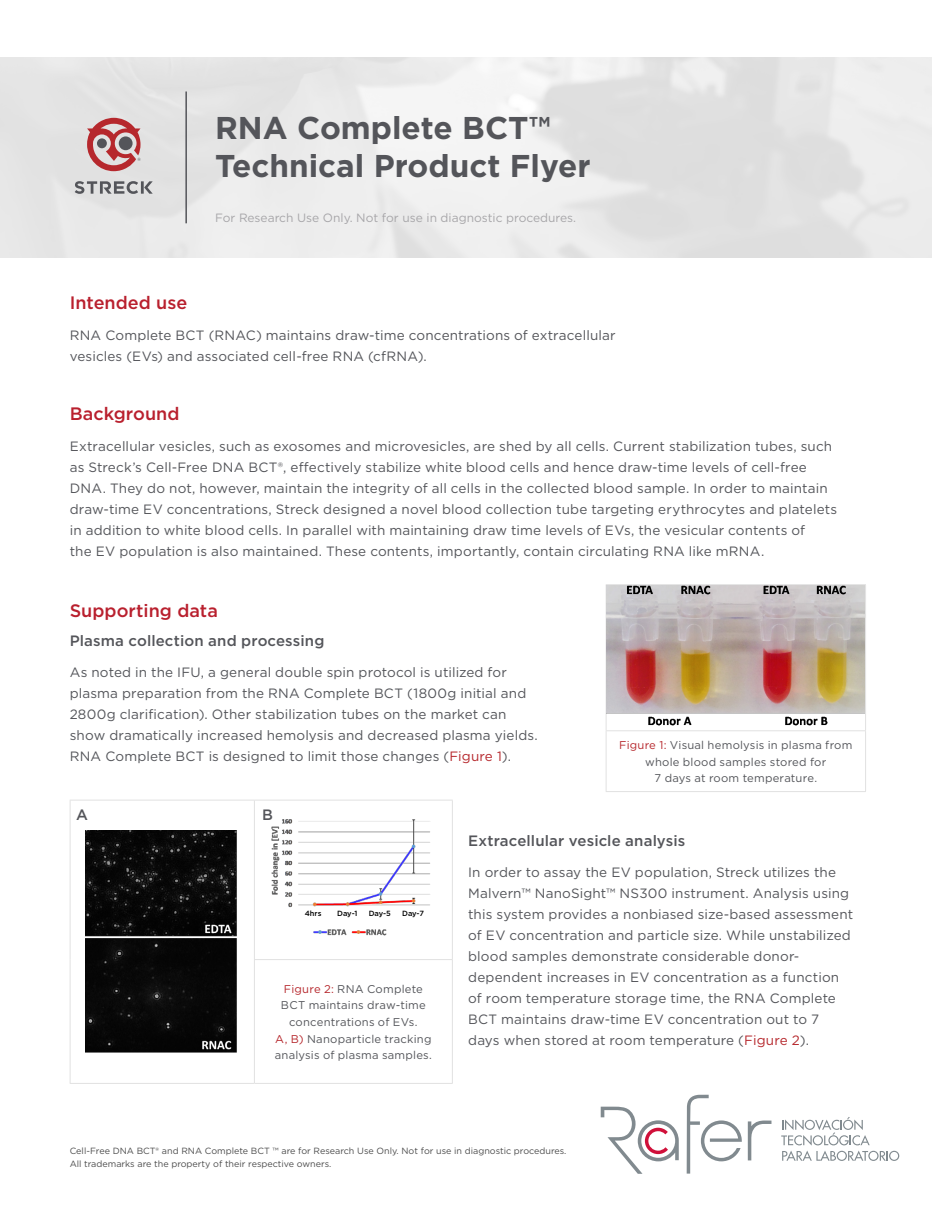
<style>
.page{position:relative;width:945px;height:1215px;background:#fff}
.page>*{position:absolute;margin:0;border:0;box-sizing:border-box;transform-origin:0 0}
.Analysis_Section_Hea{font:700 31.5px/37.8px "Gotham";color:#54555a}
.Body_Copy{font:500 18px "Gotham";color:#b9202e}
.Body_Copy-2{font:500 15px "Gotham";letter-spacing:.01em;color:#54555a}
.Body_Copy-3{font:13.5px/21px "Gotham";letter-spacing:.01em;color:#54555a}
.t1{font:12px "Gotham";color:#a7a6a9}
.Body_Copy-4{font:11.25px/16.5px "Gotham";letter-spacing:.02em;color:#54555a;text-align:center}
.t2{font:9px "Gotham";color:#4d4d4d}
.Analysis_Section_Hea-2{font:500 7.5px "Gotham";color:#000}
.s1{color:#b6282d}
</style>
<div class="page">
<div style="left:0;top:57px;width:945px;height:201px;background:linear-gradient(to right,#e8e8e8,#e9e9e9)"></div>
<svg style="left:87px;top:118px;width:54px;height:53px;background:#c38688"></svg>
<svg style="left:75px;top:181px;width:78px;height:13px"></svg>
<hr style="left:185px;top:92px;width:2px;height:131px;background:#54555a">
<hr style="left:606px;top:731px;width:1px;height:60px;background:#e1e1e1">
<hr style="left:606px;top:584px;width:260px;height:1px;background:#e1e1e1">
<hr style="left:865px;top:585px;width:1px;height:145px;background:#e1e1e1">
<hr style="left:606px;top:730px;width:260px;height:1px;background:#e1e1e1">
<hr style="left:865px;top:731px;width:1px;height:60px;background:#e1e1e1">
<hr style="left:606px;top:791px;width:260px;height:1px;background:#e1e1e1">
<img style="left:606px;top:585px;width:258px;height:145px">
<hr style="left:70px;top:800px;width:184px;height:1px;background:#e1e1e1">
<hr style="left:70px;top:800px;width:1px;height:160px;background:#e1e1e1">
<hr style="left:70px;top:960px;width:1px;height:123px;background:#e1e1e1">
<hr style="left:70px;top:1083px;width:184px;height:1px;background:#e1e1e1">
<hr style="left:254px;top:800px;width:199px;height:1px;background:#e1e1e1">
<hr style="left:254px;top:800px;width:1px;height:159px;background:#e1e1e1">
<hr style="left:452px;top:800px;width:1px;height:159px;background:#e1e1e1">
<hr style="left:254px;top:959px;width:199px;height:1px;background:#e1e1e1">
<hr style="left:254px;top:960px;width:1px;height:123px;background:#e1e1e1">
<hr style="left:452px;top:960px;width:1px;height:123px;background:#e1e1e1">
<hr style="left:254px;top:1083px;width:199px;height:1px;background:#e1e1e1">
<img style="left:86px;top:831px;width:151px;height:222px">
<img style="left:271px;top:819px;width:159px;height:117px">
<div style="left:296px;top:910px;width:137px;height:17px;background:#fff"></div>
<svg style="left:781px;top:1117px;width:118px;height:44px"></svg>
<svg style="left:687px;top:1095px;width:55px;height:79px"></svg>
<svg style="left:748px;top:1121px;width:23px;height:39px"></svg>
<svg style="left:601px;top:1107px;width:78px;height:67px"></svg>
<p class="Analysis_Section_Hea" style="left:215px;top:109px;width:377px">RNA Complete BCT™<br>Technical Product Flyer</p>
<p class="t1" style="left:215px;top:210px;width:363px">For Research Use Only. Not for use in diagnostic procedures.</p>
<p class="Body_Copy" style="left:70px;top:291px;width:119px">Intended use</p>
<p class="Body_Copy-3" style="left:70px;top:324px;width:547px">RNA Complete BCT (RNAC) maintains draw-time concentrations of extracellular vesicles (EVs) and associated cell-free RNA (cfRNA).</p>
<p class="Body_Copy" style="left:70px;top:402px;width:111px">Background</p>
<p class="Body_Copy-3" style="left:70px;top:435px;width:769px">Extracellular vesicles, such as exosomes and microvesicles, are shed by all cells. Current stabilization tubes, such as Streck’s Cell-Free DNA BCT®, effectively stabilize white blood cells and hence draw-time levels of cell-free DNA. They do not, however, maintain the integrity of all cells in the collected blood sample. In order to maintain draw-time EV concentrations, Streck designed a novel blood collection tube targeting erythrocytes and platelets in addition to white blood cells. In parallel with maintaining draw time levels of EVs, the vesicular contents of<br>the EV population is also maintained. These contents, importantly, contain circulating RNA like mRNA.</p>
<p class="Body_Copy" style="left:70px;top:599px;width:150px">Supporting data</p>
<p class="Body_Copy-2" style="left:70px;top:631px;width:256px">Plasma collection and processing</p>
<p class="Body_Copy-3" style="left:70px;top:661px;width:470px">As noted in the IFU, a general double spin protocol is utilized for plasma preparation from the RNA Complete BCT (1800g initial and 2800g clarification). Other stabilization tubes on the market can show dramatically increased hemolysis and decreased plasma yields.<br>RNA Complete BCT is designed to limit those changes (<span class="s1">Figure 1</span>).</p>
<p class="Body_Copy-2" style="left:76px;top:805px;width:13px">A</p>
<p class="Body_Copy-2" style="left:262px;top:805px;width:12px">B</p>
<p class="Body_Copy-4" style="left:619px;top:737px;width:235px"><span class="s1">Figure 1:</span> Visual hemolysis in plasma from whole blood samples stored for<br>7 days at room temperature.</p>
<p class="Analysis_Section_Hea-2" style="left:305px;top:908px;width:18px">4hrs</p>
<p class="Analysis_Section_Hea-2" style="left:337px;top:908px;width:22px">Day-1</p>
<p class="Analysis_Section_Hea-2" style="left:369px;top:908px;width:24px">Day-5</p>
<p class="Analysis_Section_Hea-2" style="left:402px;top:908px;width:23px">Day-7</p>
<p class="Body_Copy-4" style="left:275px;top:981px;width:159px"><span class="s1">Figure 2:</span> RNA Complete<br>BCT maintains draw-time concentrations of EVs.<br><span class="s1">A, B)</span> Nanoparticle tracking analysis of plasma samples.</p>
<p class="Body_Copy-2" style="left:468px;top:831px;width:219px">Extracellular vesicle analysis</p>
<p class="Body_Copy-3" style="left:468px;top:861px;width:386px">In order to assay the EV population, Streck utilizes the Malvern™ NanoSight™ NS300 instrument. Analysis using this system provides a nonbiased size-based assessment of EV concentration and particle size. While unstabilized blood samples demonstrate considerable donor&shy;dependent increases in EV concentration as a function of room temperature storage time, the RNA Complete BCT maintains draw-time EV concentration out to 7 days when stored at room temperature (<span class="s1">Figure 2</span>).</p>
<p class="t2" style="left:70px;top:1145px;width:498px">Cell-Free DNA BCT® and RNA Complete BCT ™ are for Research Use Only. Not for use in diagnostic procedures.</p>
<p class="t2" style="left:70px;top:1158px;width:263px">All trademarks are the property of their respective owners.</p>
</div>
